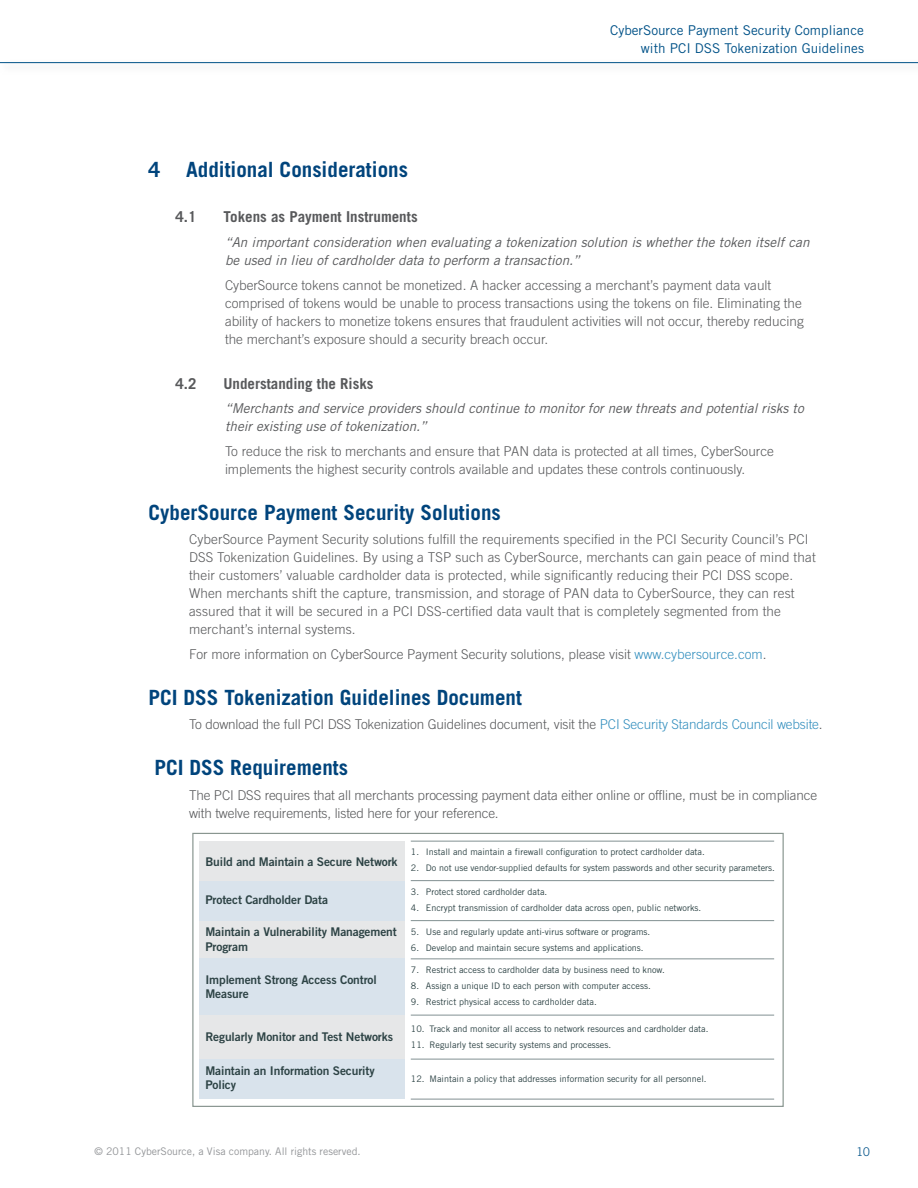
<style>
.page{position:relative;width:918px;height:1188px;background:#fff}
.page>*{position:absolute;margin:0;border:0;box-sizing:border-box;transform-origin:0 0}
.t1{font:700 21px "Trade Gothic LT Std";color:#00447c}
.t2{font:700 15px "Trade Gothic LT Std";color:#58595b}
.t3{font:300 13.5px/18px "Trade Gothic LT Std";color:#58595b}
.t4{font:italic 13.5px/18px "Trade Gothic";color:#58595b}
.t5{font:13.5px/18px "Trade Gothic LT Std";color:#005288;text-align:right}
.t6{font:12px/14.4px "Trade Gothic Bold Two";letter-spacing:-.01em;color:#2d4345}
.t7{font:300 12px "Trade Gothic LT Std";color:#005288}
.t8{font:10.5px "Trade Gothic LT Std";color:#939598}
.t9{font:9px "Trade Gothic";color:#2d4345}
.s1{color:#338fbe}
</style>
<div class="page">
<div style="left:0;top:59px;width:918px;height:17px;background:#000;opacity:.35"></div>
<hr style="left:0;top:62px;width:918px;height:1px;background:#005288">
<div style="left:192px;top:833px;width:592px;height:274px;border:1px solid #899690"></div>
<hr style="left:411px;top:841px;width:363px;height:1px;background:#829092">
<hr style="left:411px;top:880px;width:363px;height:1px;background:#829092">
<div style="left:199px;top:841px;width:206px;height:40px;background:#e6e7e8"></div>
<hr style="left:411px;top:1015px;width:363px;height:1px;background:#829092">
<hr style="left:411px;top:1059px;width:363px;height:1px;background:#829092">
<div style="left:199px;top:1015px;width:206px;height:44px;background:#e6e7e8"></div>
<div style="left:199px;top:921px;width:206px;height:38px;background:#e6e7e8"></div>
<hr style="left:411px;top:959px;width:363px;height:1px;background:#829092">
<hr style="left:411px;top:920px;width:363px;height:1px;background:#829092">
<div style="left:199px;top:959px;width:206px;height:56px;background:#d9e3ec"></div>
<div style="left:199px;top:881px;width:206px;height:39px;background:#d9e3ec"></div>
<hr style="left:411px;top:1099px;width:363px;height:1px;background:#829092">
<div style="left:199px;top:1059px;width:206px;height:40px;background:#d9e3ec"></div>
<p class="t5" style="left:610px;top:21px;width:255px">CyberSource Payment Security Compliance with PCI DSS Tokenization Guidelines</p>
<h1 class="t1" style="left:148px;top:157px;width:261px">4 Additional Considerations</h1>
<p class="t2" style="left:176px;top:208px;width:22px">4.1</p>
<p class="t2" style="left:224px;top:208px;width:196px">Tokens as Payment Instruments</p>
<p class="t4" style="left:225px;top:233px;width:586px">“An important consideration when evaluating a tokenization solution is whether the token itself can be used in lieu of cardholder data to perform a transaction.”</p>
<p class="t3" style="left:225px;top:276px;width:580px">CyberSource tokens cannot be monetized. A hacker accessing a merchant’s payment data vault comprised of tokens would be unable to process transactions using the tokens on file. Eliminating the ability of hackers to monetize tokens ensures that fraudulent activities will not occur, thereby reducing the merchant’s exposure should a security breach occur.</p>
<p class="t2" style="left:176px;top:374px;width:22px">4.2</p>
<p class="t2" style="left:224px;top:374px;width:151px">Understanding the Risks</p>
<p class="t4" style="left:225px;top:399px;width:580px">“Merchants and service providers should continue to monitor for new threats and potential risks to their existing use of tokenization.”</p>
<p class="t3" style="left:225px;top:442px;width:550px">To reduce the risk to merchants and ensure that PAN data is protected at all times, CyberSource implements the highest security controls available and updates these controls continuously.</p>
<h1 class="t1" style="left:148px;top:499px;width:354px">CyberSource Payment Security Solutions</h1>
<p class="t3" style="left:189px;top:530px;width:628px">CyberSource Payment Security solutions fulfill the requirements specified in the PCI Security Council’s PCI DSS Tokenization Guidelines. By using a TSP such as CyberSource, merchants can gain peace of mind that their customers’ valuable cardholder data is protected, while significantly reducing their PCI DSS scope.<br>When merchants shift the capture, transmission, and storage of PAN data to CyberSource, they can rest assured that it will be secured in a PCI DSS-certified data vault that is completely segmented from the merchant’s internal systems.</p>
<p class="t3" style="left:189px;top:645px;width:579px">For more information on CyberSource Payment Security solutions, please visit <span class="s1">www.cybersource.com</span>.</p>
<h1 class="t1" style="left:148px;top:684px;width:375px">PCI DSS Tokenization Guidelines Document</h1>
<p class="t3" style="left:189px;top:715px;width:635px">To download the full PCI DSS Tokenization Guidelines document, visit the <span class="s1">PCI Security Standards Council website</span>.</p>
<h1 class="t1" style="left:154px;top:754px;width:195px">PCI DSS Requirements</h1>
<p class="t3" style="left:189px;top:786px;width:630px">The PCI DSS requires that all merchants processing payment data either online or offline, must be in compliance with twelve requirements, listed here for your reference.</p>
<p class="t6" style="left:205px;top:854px;width:194px">Build and Maintain a Secure Network</p>
<p class="t9" style="left:411px;top:846px;width:295px">1. Install and maintain a firewall configuration to protect cardholder data.</p>
<p class="t9" style="left:411px;top:863px;width:366px">2. Do not use vendor-supplied defaults for system passwords and other security parameters.</p>
<p class="t6" style="left:205px;top:892px;width:124px">Protect Cardholder Data</p>
<p class="t9" style="left:411px;top:886px;width:138px">3. Protect stored cardholder data.</p>
<p class="t9" style="left:411px;top:902px;width:292px">4. Encrypt transmission of cardholder data across open, public networks.</p>
<p class="t6" style="left:205px;top:925px;width:193px">Maintain a Vulnerability Management<br>Program</p>
<p class="t9" style="left:411px;top:926px;width:241px">5. Use and regularly update anti-virus software or programs.</p>
<p class="t9" style="left:411px;top:942px;width:234px">6. Develop and maintain secure systems and applications.</p>
<p class="t6" style="left:205px;top:972px;width:173px">Implement Strong Access Control<br>Measure</p>
<p class="t6" style="left:205px;top:1030px;width:189px">Regularly Monitor and Test Networks</p>
<p class="t9" style="left:411px;top:964px;width:255px">7. Restrict access to cardholder data by business need to know.</p>
<p class="t9" style="left:411px;top:980px;width:241px">8. Assign a unique ID to each person with computer access.</p>
<p class="t9" style="left:411px;top:997px;width:187px">9. Restrict physical access to cardholder data.</p>
<p class="t9" style="left:411px;top:1023px;width:299px">10. Track and monitor all access to network resources and cardholder data.</p>
<p class="t9" style="left:411px;top:1040px;width:202px">11. Regularly test security systems and processes.</p>
<p class="t6" style="left:205px;top:1063px;width:171px">Maintain an Information Security<br>Policy</p>
<p class="t9" style="left:411px;top:1074px;width:297px">12. Maintain a policy that addresses information security for all personnel.</p>
<p class="t8" style="left:94px;top:1145px;width:268px">© 2011 CyberSource, a Visa company. All rights reserved.</p>
<p class="t7" style="left:856px;top:1145px;width:15px">10</p>
</div>
